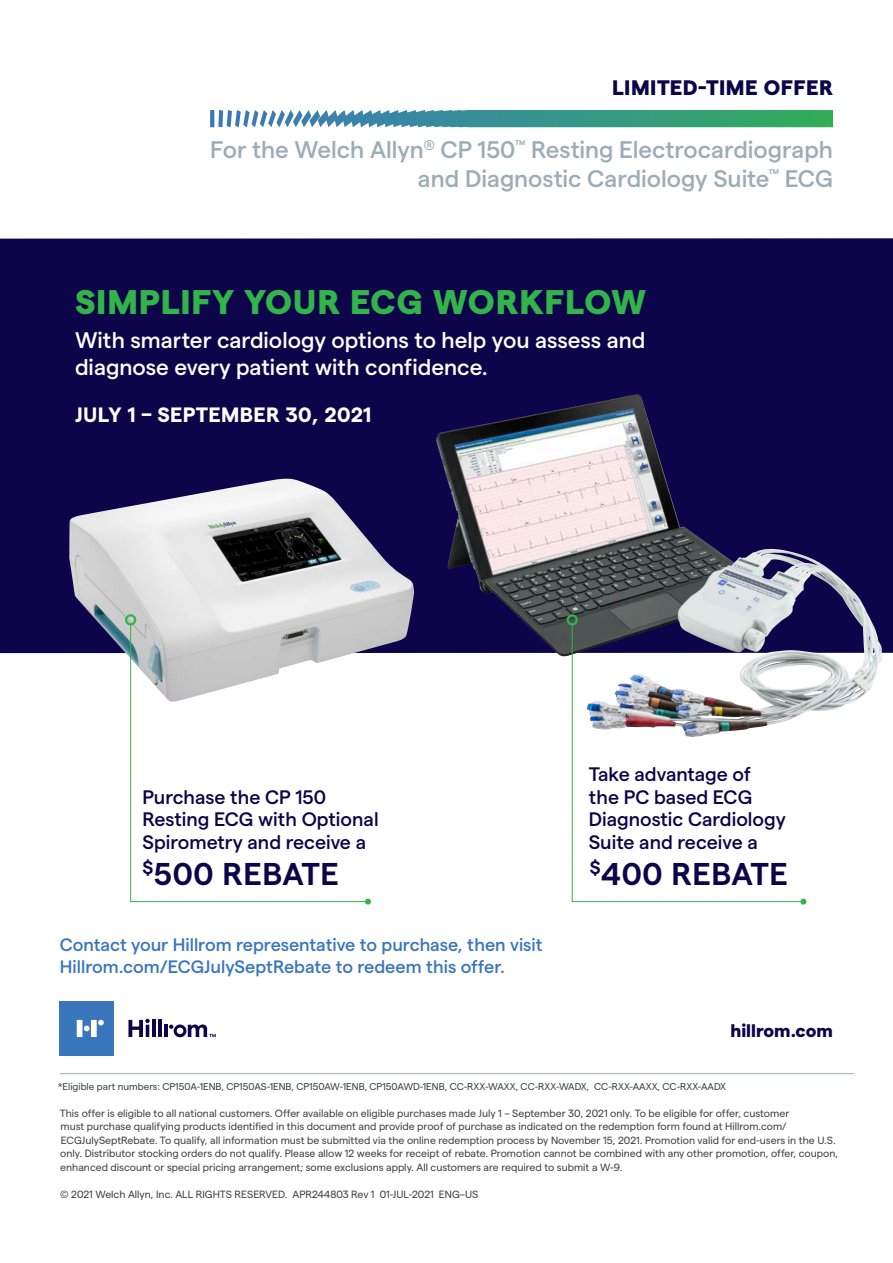
<style>
.page{position:relative;width:893px;height:1263px;background:#fff}
.page>*{position:absolute;margin:0;border:0;box-sizing:border-box;transform-origin:0 0}
.t1{font:800 34.2px "Matter";letter-spacing:.025em;color:#31b44a}
.t2{font:600 31.5px "Matter";letter-spacing:.02em;color:#0d0449}
.H2-PROMO{font:500 24px/28.5px "Matter";color:#9badb7;text-align:right}
.t3{font:500 22.5px/27px "Matter";color:#fff}
.H1-PROMO{font:800 21px "Matter";letter-spacing:.025em;color:#0d0449}
.t4{font:700 20.7px "Matter";letter-spacing:.02em;color:#fff}
.t5{font:500 19.5px/22.5px "Matter";color:#0d0449}
.CTA{font:500 18px/22.5px "Matter";color:#3976bc}
.URL{font:800 18px "Matter";color:#0d0449}
.LEGAL-NO_RULE{font:10.5px/13.5px "Matter";color:#3e3e3f}
.LEGAL-RULE_ABOVE{font:9.9px "Matter";color:#3e3e3f}
</style>
<div class="page">
<div style="left:0;top:238px;width:893px;height:415px;background:#0d0449"></div>
<hr style="left:60px;top:1073px;width:794px;height:1px;background:#9badb7">
<div style="left:60px;top:1001px;width:54px;height:54px;background:#3976bc"></div>
<hr style="left:152px;top:1020px;width:4px;height:17px;background:#0d0449">
<hr style="left:158px;top:1020px;width:4px;height:17px;background:#0d0449">
<svg style="left:128px;top:1019px;width:22px;height:18px"></svg>
<svg style="left:77px;top:1020px;width:27px;height:17px"></svg>
<svg style="left:165px;top:1024px;width:51px;height:13px"></svg>
<svg style="left:210px;top:110px;width:623px;height:17px;background:#51a399"></svg>
<img style="left:436px;top:400px;width:428px;height:309px">
<img style="left:69px;top:479px;width:345px;height:179px">
<svg style="left:130px;top:624px;width:239px;height:278px"></svg>
<div style="left:125px;top:614px;width:11px;height:11px;border:2px solid #31b44a;border-radius:50%"></div>
<svg style="left:365px;top:899px;width:6px;height:6px"></svg>
<svg style="left:571px;top:624px;width:233px;height:278px"></svg>
<div style="left:567px;top:614px;width:11px;height:11px;border:2px solid #31b44a;border-radius:50%"></div>
<svg style="left:800px;top:899px;width:6px;height:6px"></svg>
<p class="H1-PROMO" style="left:612px;top:72px;width:222px">LIMITED-TIME OFFER</p>
<p class="H2-PROMO" style="left:210px;top:134px;width:624px">For the Welch Allyn<sup>®</sup> CP 150<sup>™</sup> Resting Electrocardiograph and Diagnostic Cardiology Suite<sup>™</sup> ECG</p>
<p class="t1" style="left:75px;top:277px;width:573px">SIMPLIFY YOUR ECG WORKFLOW</p>
<p class="t3" style="left:75px;top:325px;width:572px">With smarter cardiology options to help you assess and diagnose every patient with confidence.</p>
<p class="t4" style="left:75px;top:400px;width:298px">JULY 1 – SEPTEMBER 30, 2021</p>
<p class="t5" style="left:589px;top:761px;width:199px">Take advantage of the PC based ECG<br>Diagnostic Cardiology<br>Suite and receive a</p>
<p class="t5" style="left:143px;top:784px;width:238px">Purchase the CP 150<br>Resting ECG with Optional<br>Spirometry and receive a</p>
<p class="t2" style="left:143px;top:850px;width:198px"><sup>$</sup>500 REBATE</p>
<p class="t2" style="left:590px;top:850px;width:199px"><sup>$</sup>400 REBATE</p>
<p class="CTA" style="left:60px;top:931px;width:484px">Contact your Hillrom representative to purchase, then visit<br>Hillrom.com/ECGJulySeptRebate to redeem this offer.</p>
<p class="URL" style="left:730px;top:1017px;width:104px">hillrom.com</p>
<p class="LEGAL-RULE_ABOVE" style="left:58px;top:1079px;width:670px">*Eligible part numbers: CP150A-1ENB, CP150AS-1ENB, CP150AW-1ENB, CP150AWD-1ENB, CC-RXX-WAXX, CC-RXX-WADX, CC-RXX-AAXX, CC-RXX-AADX</p>
<p class="LEGAL-NO_RULE" style="left:60px;top:1105px;width:780px">This offer is eligible to all national customers. Offer available on eligible purchases made July 1 – September 30, 2021 only. To be eligible for offer, customer<br>must purchase qualifying products identified in this document and provide proof of purchase as indicated on the redemption form found at Hillrom.com/ ECGJulySeptRebate. To qualify, all information must be submitted via the online redemption process by November 15, 2021. Promotion valid for end-users in the U.S. only. Distributor stocking orders do not qualify. Please allow 12 weeks for receipt of rebate. Promotion cannot be combined with any other promotion, offer, coupon, enhanced discount or special pricing arrangement; some exclusions apply. All customers are required to submit a W-9.</p>
<p class="LEGAL-NO_RULE" style="left:60px;top:1186px;width:420px">© 2021 Welch Allyn, Inc. ALL RIGHTS RESERVED. APR244803 Rev 1 01-JUL-2021 ENG–US</p>
</div>
